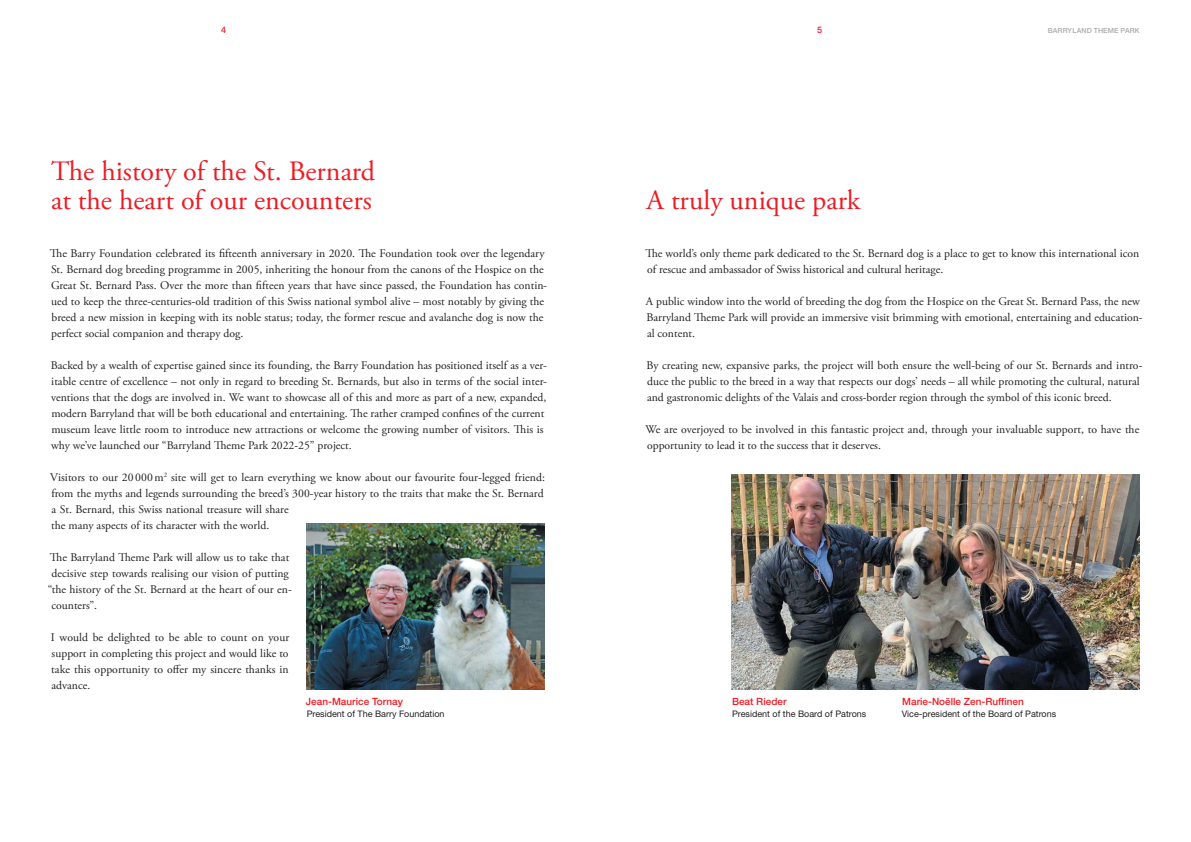
<style>
.page{position:relative;width:1191px;height:842px;background:#fff}
.page>*{position:absolute;margin:0;border:0;box-sizing:border-box;transform-origin:0 0}
.t1{font:28px/29px "Adobe Garamond Pro";color:#ed1c24}
.t2{font:11.7px/16px "Adobe Garamond Pro";color:#231f20}
.t3{font:500 10px "Helvetica Neue";color:#ed1c24}
.t4{font:9px "Helvetica Neue";color:#231f20}
.t5{font:500 9px "Helvetica Neue";color:#ed1c24}
.t6{font:500 7px "Helvetica Neue";letter-spacing:.02em;color:#a7a9ac}
</style>
<div class="page">
<img style="left:731px;top:474px;width:409px;height:215px">
<img style="left:306px;top:523px;width:238px;height:166px">
<p class="t5" style="left:221px;top:27px;width:7px">4</p>
<p class="t5" style="left:817px;top:27px;width:7px">5</p>
<p class="t6" style="left:1047px;top:28px;width:94px">BARRYLAND THEME PARK</p>
<h1 class="t1" style="left:51px;top:159px;width:325px">T he history of the St. Bernard at the heart of our encounters</h1>
<p class="t2" style="left:50px;top:246px;width:498px">The Barry Foundation celebrated its fifteenth anniversary in 2020. The Foundation took over the legendary St. Bernard dog breeding programme in 2005, inheriting the honour from the canons of the Hospice on the Great St. Bernard Pass. Over the more than fifteen years that have since passed, the Foundation has contin&shy;ued to keep the three-centuries-old tradition of this Swiss national symbol alive – most notably by giving the breed a new mission in keeping with its noble status; today, the former rescue and avalanche dog is now the perfect social companion and therapy dog.</p>
<p class="t2" style="left:51px;top:358px;width:497px">Backed by a wealth of expertise gained since its founding, the Barry Foundation has positioned itself as a ver&shy;itable centre of excellence – not only in regard to breeding St. Bernards, but also in terms of the social inter&shy;ventions that the dogs are involved in. We want to showcase all of this and more as part of a new, expanded, modern Barryland that will be both educational and entertaining. The rather cramped confines of the current museum leave little room to introduce new attractions or welcome the growing number of visitors. This is why we’ve launched our “Barryland Theme Park 2022-25” project.</p>
<p class="t2" style="left:50px;top:470px;width:496px">Visitors to our 20 000 m<sup>2</sup> site will get to learn everything we know about our favourite four-legged friend: from the myths and legends surrounding the breed’s 300-year history to the traits that make the St. Bernard a St. Bernard, this Swiss national treasure will share<br>the many aspects of its character with the world.</p>
<p class="t2" style="left:50px;top:550px;width:241px">The Barryland Theme Park will allow us to take that</p>
<p class="t2" style="left:52px;top:566px;width:239px">decisive step towards realising our vision of putting</p>
<p class="t2" style="left:48px;top:582px;width:245px">“the history of the St. Bernard at the heart of our en-</p>
<p class="t2" style="left:52px;top:598px;width:47px">counters”.</p>
<p class="t2" style="left:51px;top:630px;width:240px;text-align:justify">I would be delighted to be able to count on your support in completing this project and would like to take this opportunity to offer my sincere thanks in advance.</p>
<p class="t3" style="left:306px;top:698px;width:99px">Jean-Maurice Tornay</p>
<p class="t4" style="left:307px;top:711px;width:139px">President of The Barry Foundation</p>
<h1 class="t1" style="left:646px;top:188px;width:215px">A truly unique park</h1>
<p class="t2" style="left:645px;top:246px;width:495px">The world’s only theme park dedicated to the St. Bernard dog is a place to get to know this international icon of rescue and ambassador of Swiss historical and cultural heritage.</p>
<p class="t2" style="left:646px;top:294px;width:498px">A public window into the world of breeding the dog from the Hospice on the Great St. Bernard Pass, the new<br>Barryland Theme Park will provide an immersive visit brimming with emotional, entertaining and education&shy;al content.</p>
<p class="t2" style="left:646px;top:358px;width:497px">By creating new, expansive parks, the project will both ensure the well-being of our St. Bernards and intro&shy;duce the public to the breed in a way that respects our dogs’ needs – all while promoting the cultural, natural and gastronomic delights of the Valais and cross-border region through the symbol of this iconic breed.</p>
<p class="t2" style="left:645px;top:422px;width:495px">We are overjoyed to be involved in this fantastic project and, through your invaluable support, to have the opportunity to lead it to the success that it deserves.</p>
<p class="t3" style="left:732px;top:698px;width:56px">Beat Rieder</p>
<p class="t4" style="left:732px;top:711px;width:136px">President of the Board of Patrons</p>
<p class="t3" style="left:902px;top:698px;width:123px">Marie-Noëlle Zen-Ruffinen</p>
<p class="t4" style="left:902px;top:711px;width:156px">Vice-president of the Board of Patrons</p>
</div>
